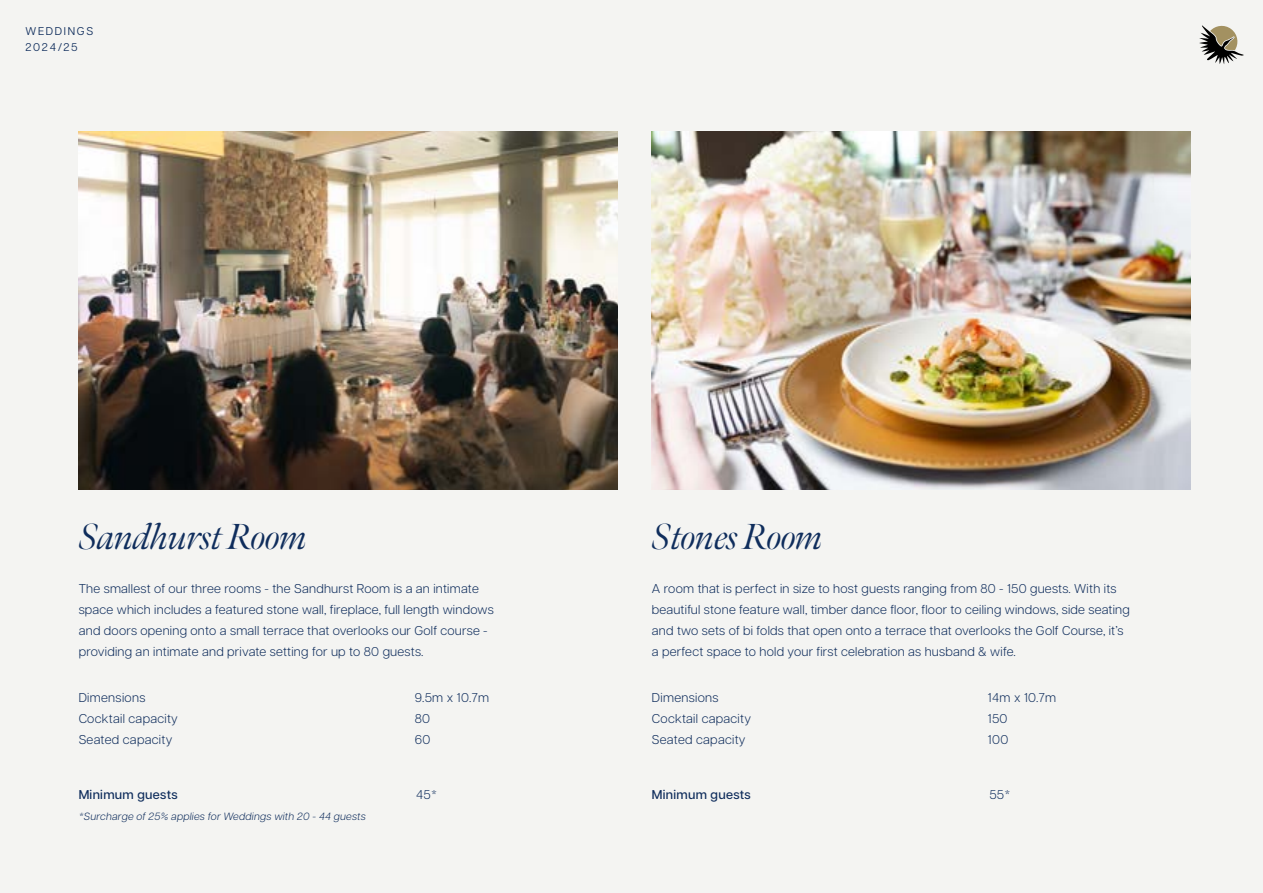
<style>
.page{position:relative;width:1263px;height:893px;background:#f4f4f2}
.page>*{position:absolute;margin:0;border:0;box-sizing:border-box;transform-origin:0 0}
.t1{font:italic 36px "Meno Banner";letter-spacing:-.01em;color:#0f2d5c}
.t2{font:300 12.75px/21px "Articulat CF";letter-spacing:.02em;color:#0f2d5c}
.t3{font:500 12.75px "Articulat CF";letter-spacing:.025em;color:#0f2d5c}
.t4{font:11.25px/16.5px "Articulat CF";letter-spacing:.15em;color:#0f2d5c}
.t5{font:italic 300 10.5px "Articulat CF";letter-spacing:.025em;color:#0f2d5c}
</style>
<div class="page">
<img style="left:79px;top:132px;width:538px;height:357px">
<svg style="left:1199px;top:25px;width:45px;height:39px"></svg>
<img style="left:652px;top:132px;width:539px;height:357px">
<p class="t4" style="left:26px;top:22px;width:69px">WEDDINGS<br>2024/25</p>
<h1 class="t1" style="left:79px;top:515px;width:231px">Sandhurst Room</h1>
<h1 class="t1" style="left:652px;top:515px;width:173px">Stones Room</h1>
<p class="t2" style="left:79px;top:577px;width:417px">The smallest of our three rooms - the Sandhurst Room is a an intimate space which includes a featured stone wall, fireplace, full length windows and doors opening onto a small terrace that overlooks our Golf course - providing an intimate and private setting for up to 80 guests.</p>
<p class="t2" style="left:652px;top:577px;width:479px">A room that is perfect in size to host guests ranging from 80 - 150 guests. With its beautiful stone feature wall, timber dance floor, floor to ceiling windows, side seating and two sets of bi folds that open onto a terrace that overlooks the Golf Course, it’s a perfect space to hold your first celebration as husband &amp; wife.</p>
<p class="t2" style="left:79px;top:686px;width:68px">Dimensions</p>
<p class="t2" style="left:415px;top:686px;width:76px">9.5m x 10.7m</p>
<p class="t2" style="left:79px;top:707px;width:101px">Cocktail capacity</p>
<p class="t2" style="left:415px;top:707px;width:17px">80</p>
<p class="t2" style="left:79px;top:728px;width:95px">Seated capacity</p>
<p class="t2" style="left:415px;top:728px;width:17px">60</p>
<p class="t3" style="left:79px;top:785px;width:100px">Minimum guests</p>
<p class="t2" style="left:416px;top:783px;width:22px">45*</p>
<p class="t5" style="left:79px;top:809px;width:289px">*Surcharge of 25% applies for Weddings with 20 - 44 guests</p>
<p class="t2" style="left:652px;top:686px;width:68px">Dimensions</p>
<p class="t2" style="left:988px;top:686px;width:70px">14m x 10.7m</p>
<p class="t2" style="left:652px;top:707px;width:101px">Cocktail capacity</p>
<p class="t2" style="left:988px;top:707px;width:21px">150</p>
<p class="t2" style="left:652px;top:728px;width:95px">Seated capacity</p>
<p class="t2" style="left:988px;top:728px;width:22px">100</p>
<p class="t3" style="left:652px;top:785px;width:100px">Minimum guests</p>
<p class="t2" style="left:989px;top:783px;width:22px">55*</p>
</div>
